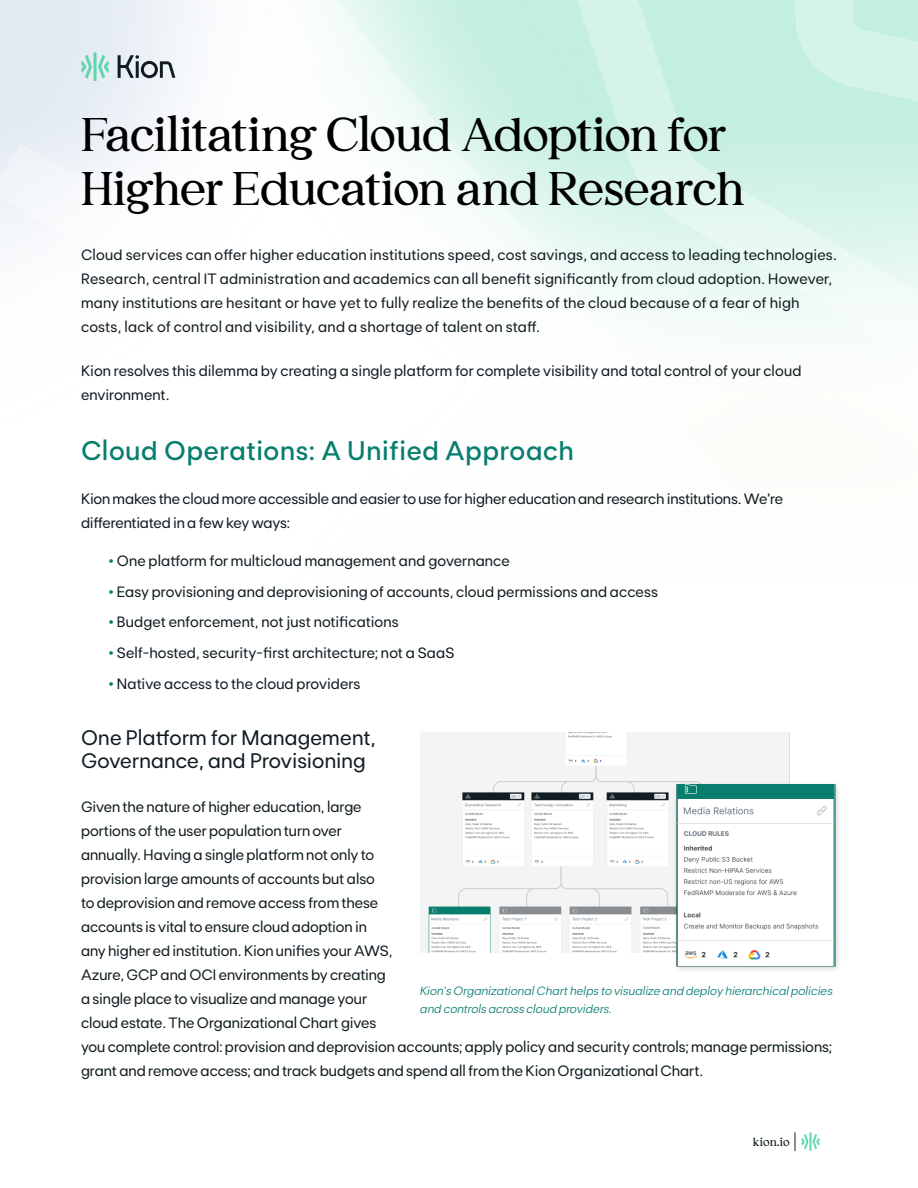
<style>
.page{position:relative;width:918px;height:1188px;background:#fff}
.page>*{position:absolute;margin:0;border:0;box-sizing:border-box;transform-origin:0 0}
.t1{font:48px/54px "FT Made";letter-spacing:-.03em;color:#000}
.t2{font:500 27px "FT Polar";letter-spacing:.025em;color:#087e6e}
.t3{font:21px/22.5px "FT Polar";letter-spacing:.01em;color:#101c21}
.t4{font:15px/24px "FT Polar";color:#101c21}
.t5{font:italic 12px/18px "FT Polar";letter-spacing:.01em;color:#087e6e}
.t6{font:12px "FT Made";color:#101c21}
.s1{font-family:"Poppins";color:#087e6e}
</style>
<div class="page">
<svg style="left:795px;top:1132px;width:25px;height:19px"></svg>
<img style="left:292px;top:37px;width:111px;height:45px">
<img style="left:328px;top:81px;width:110px;height:45px">
<img style="left:349px;top:16px;width:18px;height:23px">
<img style="left:363px;top:125px;width:111px;height:19px">
<svg style="left:497px;top:0;width:421px;height:430px"></svg>
<img style="left:532px;top:0;width:386px;height:426px">
<img style="left:793px;top:0;width:125px;height:127px">
<svg style="left:81px;top:52px;width:28px;height:29px"></svg>
<svg style="left:118px;top:55px;width:57px;height:23px"></svg>
<img style="left:420px;top:732px;width:370px;height:221px">
<div style="left:672px;top:780px;width:170px;height:194px;background:#000;opacity:.2"></div>
<img style="left:675px;top:785px;width:162px;height:185px">
<h1 class="t1" style="left:81px;top:106px;width:665px">Facilitating Cloud Adoption for<br>Higher Education and Research</h1>
<p class="t4" style="left:81px;top:242px;width:758px">Cloud services can offer higher education institutions speed, cost savings, and access to leading technologies.<br>Research, central IT administration and academics can all benefit significantly from cloud adoption. However, many institutions are hesitant or have yet to fully realize the benefits of the cloud because of a fear of high costs, lack of control and visibility, and a shortage of talent on staff.</p>
<p class="t4" style="left:81px;top:358px;width:722px">Kion resolves this dilemma by creating a single platform for complete visibility and total control of your cloud environment.</p>
<h2 class="t2" style="left:81px;top:434px;width:494px">Cloud Operations: A Unified Approach</h2>
<p class="t4" style="left:81px;top:487px;width:704px">Kion makes the cloud more accessible and easier to use for higher education and research institutions. We’re differentiated in a few key ways:</p>
<p class="t4" style="left:108px;top:548px;width:403px"><span class="s1">•</span> One platform for multicloud management and governance</p>
<p class="t4" style="left:108px;top:579px;width:551px"><span class="s1">•</span> Easy provisioning and deprovisioning of accounts, cloud permissions and access</p>
<p class="t4" style="left:108px;top:610px;width:292px"><span class="s1">•</span> Budget enforcement, not just notifications</p>
<p class="t4" style="left:108px;top:640px;width:348px"><span class="s1">•</span> Self-hosted, security-first architecture; not a SaaS</p>
<p class="t4" style="left:108px;top:671px;width:254px"><span class="s1">•</span> Native access to the cloud providers</p>
<h3 class="t3" style="left:81px;top:726px;width:296px">One Platform for Management,<br>Governance, and Provisioning</h3>
<p class="t4" style="left:81px;top:794px;width:753px">Given the nature of higher education, large<br>portions of the user population turn over<br>annually. Having a single platform not only to<br>provision large amounts of accounts but also<br>to deprovision and remove access from these<br>accounts is vital to ensure cloud adoption in<br>any higher ed institution. Kion unifies your AWS,<br>Azure, GCP and OCI environments by creating<br>a single place to visualize and manage your<br>cloud estate. The Organizational Chart gives<br>you complete control: provision and deprovision accounts; apply policy and security controls; manage permissions; grant and remove access; and track budgets and spend all from the Kion Organizational Chart.</p>
<p class="t5" style="left:420px;top:981px;width:414px">Kion’s Organizational Chart helps to visualize and deploy hierarchical policies and controls across cloud providers.</p>
<p class="t6" style="left:753px;top:1134px;width:38px">kion.io</p>
</div>
